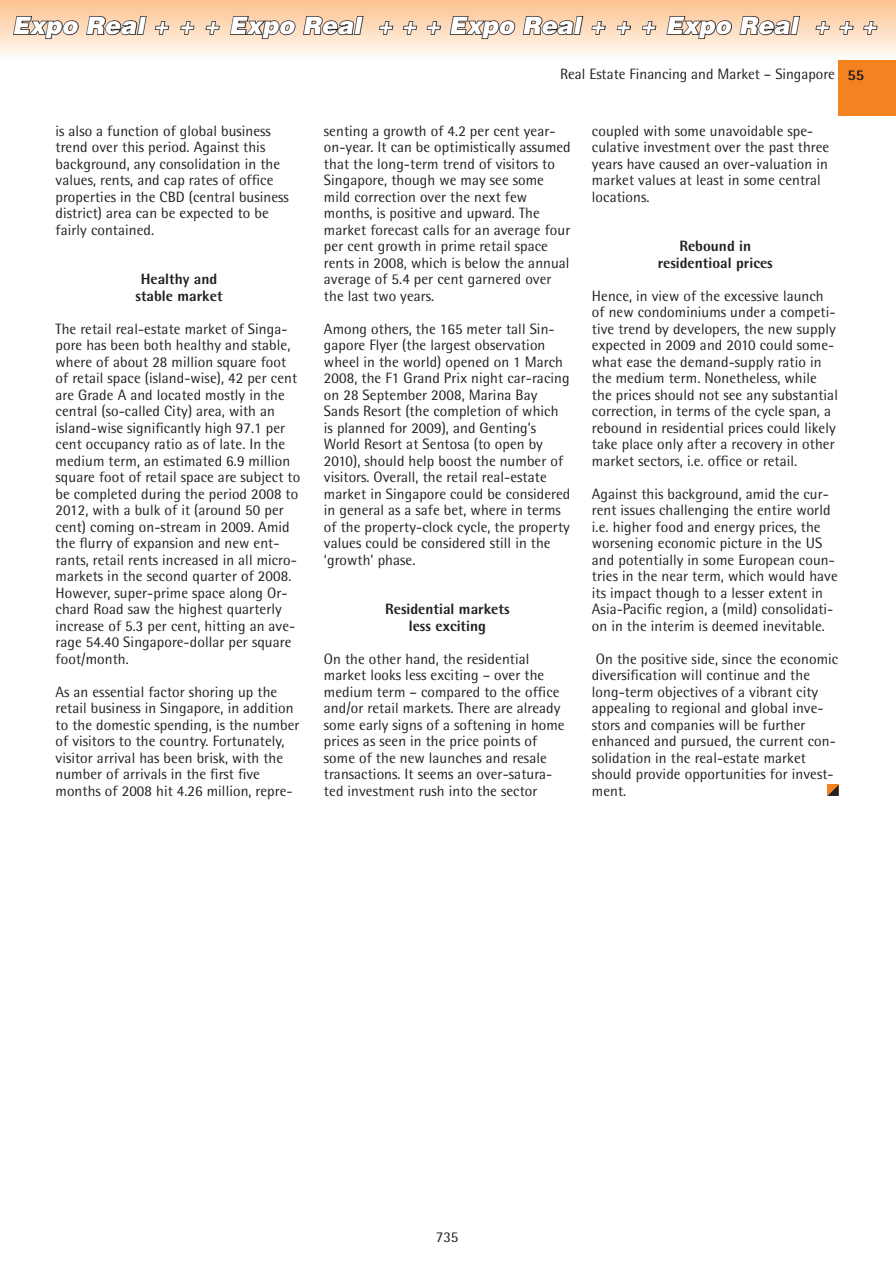
<style>
.page{position:relative;width:896px;height:1269px;background:#fff}
.page>*{position:absolute;margin:0;border:0;box-sizing:border-box;transform-origin:0 0}
.t1{font:italic 900 24px "Helvetica";color:#fff}
.t2{font:15px/16.5px "Rotis Semi Sans";letter-spacing:.005em;color:#231f20}
.t3{font:800 15px/16.5px "Rotis Semi Sans";color:#231f20;text-align:center}
.s1{font-weight:800}
</style>
<div class="page">
<div style="left:838px;top:61px;width:57px;height:55px;background:#f58220"></div>
<div style="left:0;top:0;width:895px;height:60px;background:linear-gradient(to bottom,#fcc18d,#fefbf7)"></div>
<svg style="left:12px;top:15px;width:135px;height:25px;background:#c2a993"></svg>
<svg style="left:154px;top:20px;width:16px;height:16px"></svg>
<svg style="left:179px;top:20px;width:16px;height:16px"></svg>
<svg style="left:204px;top:20px;width:17px;height:16px"></svg>
<svg style="left:229px;top:15px;width:135px;height:25px;background:#c2a993"></svg>
<svg style="left:378px;top:20px;width:16px;height:16px"></svg>
<svg style="left:401px;top:20px;width:17px;height:16px"></svg>
<svg style="left:425px;top:20px;width:16px;height:16px"></svg>
<svg style="left:448px;top:15px;width:136px;height:25px;background:#c3a993"></svg>
<svg style="left:590px;top:20px;width:16px;height:16px"></svg>
<svg style="left:615px;top:20px;width:16px;height:16px"></svg>
<svg style="left:640px;top:20px;width:17px;height:16px"></svg>
<svg style="left:665px;top:15px;width:135px;height:25px;background:#c2a993"></svg>
<svg style="left:814px;top:20px;width:16px;height:16px"></svg>
<svg style="left:838px;top:20px;width:16px;height:16px"></svg>
<svg style="left:861px;top:20px;width:17px;height:16px"></svg>
<svg style="left:827px;top:785px;width:11px;height:11px"></svg>
<svg style="left:892px;top:0;width:4px;height:6px"></svg>
<h1 class="t1" style="left:12px;top:10px;width:866px">Expo Real + + + Expo Real + + + Expo Real + + + Expo Real + + +</h1>
<p class="t2" style="left:56px;top:122px;width:235px">is also a function of global business trend over this period. Against this background, any consolidation in the values, rents, and cap rates of office properties in the CBD (central business district) area can be expected to be fairly contained.</p>
<p class="t3" style="left:135px;top:271px;width:89px">Healthy and stable market</p>
<p class="t2" style="left:56px;top:320px;width:246px">The retail real-estate market of Singa&shy;pore has been both healthy and stable, where of about 28 million square foot of retail space (island-wise), 42 per cent are Grade A and located mostly in the central (so-called City) area, with an island-wise significantly high 97.1 per cent occupancy ratio as of late. In the medium term, an estimated 6.9 million square foot of retail space are subject to be completed during the period 2008 to 2012, with a bulk of it (around 50 per cent) coming on-stream in 2009. Amid the flurry of expansion and new ent&shy;rants, retail rents increased in all micro&shy;markets in the second quarter of 2008.<br>However, super-prime space along Or&shy;chard Road saw the highest quarterly increase of 5.3 per cent, hitting an ave&shy;rage 54.40 Singapore-dollar per square foot/month.</p>
<p class="t2" style="left:56px;top:683px;width:245px">As an essential factor shoring up the retail business in Singapore, in addition to the domestic spending, is the number of visitors to the country. Fortunately, visitor arrival has been brisk, with the number of arrivals in the first five months of 2008 hit 4.26 million, repre-</p>
<p class="t2" style="left:559px;top:66px;width:305px">Real Estate Financing and Market – Singapore <span class="s1">55</span></p>
<p class="t2" style="left:324px;top:122px;width:248px">senting a growth of 4.2 per cent year&shy;on-year. It can be optimistically assumed that the long-term trend of visitors to Singapore, though we may see some mild correction over the next few months, is positive and upward. The market forecast calls for an average four per cent growth in prime retail space rents in 2008, which is below the annual average of 5.4 per cent garnered over the last two years.</p>
<p class="t2" style="left:324px;top:320px;width:248px">Among others, the 165 meter tall Sin&shy;gapore Flyer (the largest observation wheel in the world) opened on 1 March 2008, the F1 Grand Prix night car-racing on 28 September 2008, Marina Bay Sands Resort (the completion of which is planned for 2009), and Genting’s World Resort at Sentosa (to open by 2010), should help boost the number of visitors. Overall, the retail real-estate market in Singapore could be considered in general as a safe bet, where in terms of the property-clock cycle, the property values could be considered still in the ‘growth’ phase.</p>
<p class="t3" style="left:385px;top:601px;width:126px">Residential markets less exciting</p>
<p class="t2" style="left:324px;top:650px;width:242px">On the other hand, the residential market looks less exciting – over the medium term – compared to the office and/or retail markets. There are already some early signs of a softening in home prices as seen in the price points of some of the new launches and resale transactions. It seems an over-satura&shy;ted investment rush into the sector</p>
<p class="t2" style="left:591px;top:122px;width:239px">coupled with some unavoidable spe&shy;culative investment over the past three years have caused an over-valuation in market values at least in some central locations.</p>
<p class="t3" style="left:657px;top:238px;width:116px">Rebound in residentioal prices</p>
<p class="t2" style="left:591px;top:287px;width:247px">Hence, in view of the excessive launch of new condominiums under a competi&shy;tive trend by developers, the new supply expected in 2009 and 2010 could some&shy;what ease the demand-supply ratio in the medium term. Nonetheless, while the prices should not see any substantial correction, in terms of the cycle span, a rebound in residential prices could likely take place only after a recovery in other market sectors, i.e. office or retail.</p>
<p class="t2" style="left:591px;top:485px;width:247px">Against this background, amid the cur&shy;rent issues challenging the entire world i.e. higher food and energy prices, the worsening economic picture in the US and potentially in some European coun&shy;tries in the near term, which would have its impact though to a lesser extent in Asia-Pacific region, a (mild) consolidati&shy;on in the interim is deemed inevitable.</p>
<p class="t2" style="left:591px;top:650px;width:248px">On the positive side, since the economic diversification will continue and the long-term objectives of a vibrant city appealing to regional and global inve&shy;stors and companies will be further enhanced and pursued, the current con&shy;solidation in the real-estate market should provide opportunities for invest&shy;ment.</p>
<p class="t2" style="left:435px;top:1228px;width:24px">735</p>
</div>
